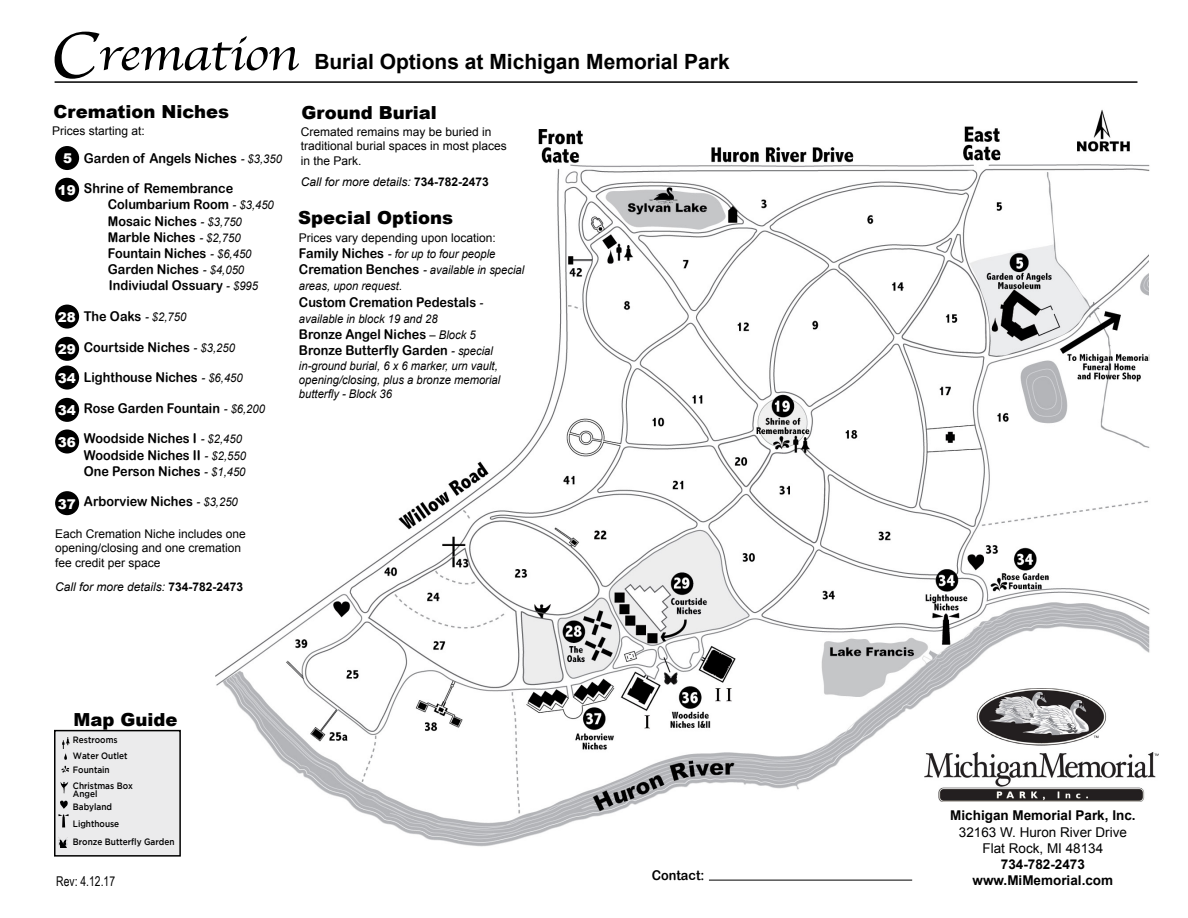
<style>
.page{position:relative;width:1188px;height:918px;background:#fff}
.page>*{position:absolute;margin:0;border:0;box-sizing:border-box;transform-origin:0 0}
.t1{font:48.9px "Apple Chancery";letter-spacing:-.02em;color:#000;scale:1.15 1}
.t2{font:700 21px "Arial";color:#000}
.t3{font:900 18px "Arial";color:#000}
.t4{font:13.5px/16.2px "Arial Rounded MT Bold";color:#000;scale:.94 1}
.t5{font:700 13.5px "Arial";color:#000}
.t6{font:13.5px/16.2px "Arial";color:#000;text-align:center}
.t7{font:900 13.5px "Arial";color:#fff}
.t8{font:13.5px "Arial Narrow";color:#000;scale:.94 1}
.t9{font:italic 12px/16.2px "Arial";color:#000;scale:.94 1}
.t10{font:12px/14.4px "Arial";color:#000}
.t11{font:italic 12px "Arial";color:#000}
.t12{font:500 9.15px/15.3px "Gotham";color:#000;scale:.9 1}
.s1{font-size:67.65px}
.s2{font-family:"Arial";font-style:italic;font-size:12px}
.s3{font-weight:700;font-style:normal}
.s4{font-style:normal}
.s5{font-family:"Arial Rounded MT Bold";font-style:normal;font-size:13.5px}
</style>
<div class="page">
<img style="left:216px;top:81px;width:934px;height:800px">
<div style="left:55px;top:731px;width:125px;height:125px;background:#ebebec"></div>
<div style="left:54px;top:730px;width:127px;height:127px;border:2px solid #000"></div>
<div style="left:55px;top:491px;width:24px;height:24px;background:#000;border-radius:50%"></div>
<div style="left:55px;top:429px;width:24px;height:25px;background:#000;border-radius:50%"></div>
<div style="left:55px;top:398px;width:24px;height:24px;background:#000;border-radius:50%"></div>
<div style="left:55px;top:366px;width:24px;height:24px;background:#000;border-radius:50%"></div>
<div style="left:55px;top:337px;width:24px;height:24px;background:#000;border-radius:50%"></div>
<div style="left:55px;top:305px;width:24px;height:24px;background:#000;border-radius:50%"></div>
<div style="left:55px;top:178px;width:24px;height:24px;background:#000;border-radius:50%"></div>
<div style="left:55px;top:146px;width:24px;height:24px;background:#000;border-radius:50%"></div>
<img style="left:924px;top:688px;width:235px;height:114px">
<hr style="left:709px;top:880px;width:203px;height:1px;background:#000">
<div style="left:1149px;top:186px;width:30px;height:112px;background:#fff"></div>
<hr style="left:55px;top:81px;width:1082px;height:2px;background:#000">
<svg style="left:58px;top:837px;width:10px;height:10px"></svg>
<svg style="left:62px;top:737px;width:8px;height:23px"></svg>
<svg style="left:61px;top:766px;width:9px;height:7px"></svg>
<svg style="left:60px;top:782px;width:8px;height:11px"></svg>
<svg style="left:58px;top:800px;width:11px;height:27px"></svg>
<h1 class="t1" style="left:49px;top:15px;width:218px"><span class="s1">C</span>remation</h1>
<h2 class="t2" style="left:314px;top:48px;width:417px">Burial Options at Michigan Memorial Park</h2>
<h3 class="t3" style="left:54px;top:99px;width:177px">Cremation Niches</h3>
<h3 class="t3" style="left:301px;top:99px;width:137px">Ground Burial</h3>
<p class="t10" style="left:52px;top:123px;width:94px">Prices starting at:</p>
<p class="t4" style="left:84px;top:150px;width:212px">Garden of Angels Niches <span class="s2">- $3,350</span></p>
<p class="t4" style="left:108px;top:180px;width:178px;text-indent:-24px">Shrine of Remembrance<br>Columbarium Room <span class="s2">- $3,450<br></span>Mosaic Niches <span class="s2">- $3,750<br></span>Marble Niches <span class="s2">- $2,750<br></span>Fountain Niches <span class="s2">- $6,450<br></span>Garden Niches <span class="s2">- $4,050<br></span>Indiviudal Ossuary <span class="s2">- $995</span></p>
<p class="t4" style="left:84px;top:308px;width:110px">The Oaks <span class="s2">- $2,750</span></p>
<p class="t4" style="left:84px;top:339px;width:162px">Courtside Niches <span class="s2">- $3,250</span></p>
<p class="t4" style="left:84px;top:369px;width:171px">Lighthouse Niches <span class="s2">- $6,450</span></p>
<p class="t4" style="left:84px;top:400px;width:194px">Rose Garden Fountain <span class="s2">- $6,200</span></p>
<p class="t4" style="left:84px;top:430px;width:174px">Woodside Niches I <span class="s2">- $2,450<br></span>Woodside Niches II <span class="s2">- $2,550<br></span>One Person Niches <span class="s2">- $1,450</span></p>
<p class="t4" style="left:84px;top:493px;width:165px">Arborview Niches <span class="s2">- $3,250</span></p>
<p class="t10" style="left:301px;top:125px;width:208px">Cremated remains may be buried in traditional burial spaces in most places in the Park.</p>
<p class="t11" style="left:301px;top:174px;width:190px">Call for more details: <span class="s3">734-782-2473</span></p>
<h3 class="t3" style="left:298px;top:204px;width:156px">Special Options</h3>
<p class="t9" style="left:299px;top:230px;width:241px"><span class="s4">Prices vary depending upon location:<br></span><span class="s5">Family Niches</span> - for up to four people <span class="s5">Cremation Benches</span> - available in special areas, upon request.</p>
<p class="t4" style="left:299px;top:294px;width:197px">Custom Cremation Pedestals <span class="s2">-</span></p>
<p class="t9" style="left:299px;top:311px;width:149px">available in block 19 and 28</p>
<p class="t4" style="left:299px;top:326px;width:208px">Bronze Angel Niches <span class="s2">– Block 5<br></span>Bronze Butterfly Garden <span class="s2">- special</span></p>
<p class="t9" style="left:299px;top:358px;width:216px;line-height:14.4px">in-ground burial, 6 x 6 marker, urn vault, opening/closing, plus a bronze memorial butterfly - Block 36</p>
<p class="t7" style="left:63px;top:148px;width:11px">5</p>
<p class="t7" style="left:58px;top:181px;width:20px">19</p>
<p class="t7" style="left:58px;top:307px;width:20px">28</p>
<p class="t7" style="left:58px;top:340px;width:20px">29</p>
<p class="t7" style="left:58px;top:368px;width:20px">34</p>
<p class="t7" style="left:58px;top:401px;width:20px">34</p>
<p class="t7" style="left:58px;top:432px;width:20px">36</p>
<p class="t7" style="left:58px;top:494px;width:20px">37</p>
<p class="t10" style="left:55px;top:526px;width:192px">Each Cremation Niche includes one opening/closing and one cremation fee credit per space</p>
<p class="t11" style="left:55px;top:579px;width:190px">Call for more details: <span class="s3">734-782-2473</span></p>
<h3 class="t3" style="left:73px;top:706px;width:106px">Map Guide</h3>
<p class="t12" style="left:73px;top:732px;width:68px">Restrooms<br>Water Outlet<br>Fountain<br>Christmas Box</p>
<p class="t12" style="left:73px;top:787px;width:45px;line-height:12.8px">Angel<br>Babyland</p>
<p class="t12" style="left:73px;top:814px;width:114px;line-height:18.3px">Lighthouse<br>Bronze Butterfly Garden</p>
<p class="t8" style="left:56px;top:872px;width:64px">Rev: 4.12.17</p>
<p class="t4" style="left:652px;top:867px;width:57px">Contact:</p>
<p class="t5" style="left:950px;top:807px;width:187px">Michigan Memorial Park, Inc.</p>
<p class="t6" style="left:959px;top:824px;width:170px">32163 W. Huron River Drive<br>Flat Rock, MI 48134</p>
<p class="t5" style="left:1001px;top:855px;width:86px">734-782-2473</p>
<p class="t5" style="left:973px;top:871px;width:142px">www.MiMemorial.com</p>
</div>
